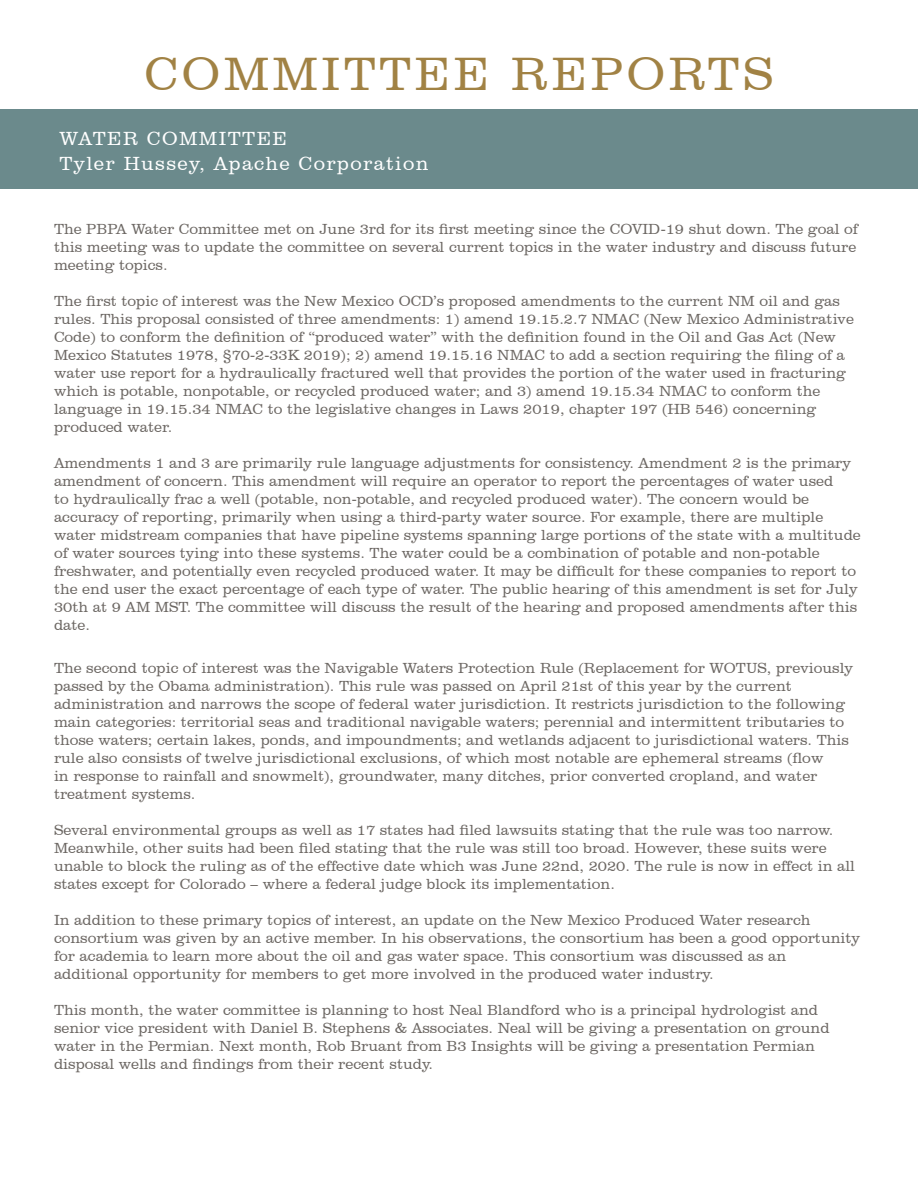
<style>
.page{position:relative;width:918px;height:1188px;background:#fff}
.page>*{position:absolute;margin:0;border:0;box-sizing:border-box;transform-origin:0 0}
.t1{font:300 48px "Clarendon BT";letter-spacing:.07em;color:#a18244}
.t2{font:300 19.5px/25.5px "Clarendon BT";letter-spacing:.07em;color:#fff}
.t3{font:300 15px/18px "Clarendon BT";color:#6c6763}
</style>
<div class="page">
<div style="left:0;top:109px;width:918px;height:80px;background:#6b8a8c"></div>
<p class="t1" style="left:145px;top:45px;width:630px">COMMITTEE REPORTS</p>
<p class="t2" style="left:59px;top:125px;width:371px">WATER COMMITTEE<br>Tyler Hussey, Apache Corporation</p>
<p class="t3" style="left:54px;top:220px;width:805px;text-align:justify">The PBPA Water Committee met on June 3rd for its first meeting since the COVID-19 shut down. The goal of this meeting was to update the committee on several current topics in the water industry and discuss future meeting topics.</p>
<p class="t3" style="left:54px;top:292px;width:802px">The first topic of interest was the New Mexico OCD’s proposed amendments to the current NM oil and gas rules. This proposal consisted of three amendments: 1) amend 19.15.2.7 NMAC (New Mexico Administrative Code) to conform the definition of “produced water” with the definition found in the Oil and Gas Act (New Mexico Statutes 1978, §70-2-33K 2019); 2) amend 19.15.16 NMAC to add a section requiring the filing of a water use report for a hydraulically fractured well that provides the portion of the water used in fracturing which is potable, nonpotable, or recycled produced water; and 3) amend 19.15.34 NMAC to conform the language in 19.15.34 NMAC to the legislative changes in Laws 2019, chapter 197 (HB 546) concerning produced water.</p>
<p class="t3" style="left:54px;top:454px;width:808px">Amendments 1 and 3 are primarily rule language adjustments for consistency. Amendment 2 is the primary amendment of concern. This amendment will require an operator to report the percentages of water used<br>to hydraulically frac a well (potable, non-potable, and recycled produced water). The concern would be accuracy of reporting, primarily when using a third-party water source. For example, there are multiple water midstream companies that have pipeline systems spanning large portions of the state with a multitude of water sources tying into these systems. The water could be a combination of potable and non-potable freshwater, and potentially even recycled produced water. It may be difficult for these companies to report to the end user the exact percentage of each type of water. The public hearing of this amendment is set for July 30th at 9 AM MST. The committee will discuss the result of the hearing and proposed amendments after this date.</p>
<p class="t3" style="left:54px;top:658px;width:801px">The second topic of interest was the Navigable Waters Protection Rule (Replacement for WOTUS, previously passed by the Obama administration). This rule was passed on April 21st of this year by the current administration and narrows the scope of federal water jurisdiction. It restricts jurisdiction to the following main categories: territorial seas and traditional navigable waters; perennial and intermittent tributaries to those waters; certain lakes, ponds, and impoundments; and wetlands adjacent to jurisdictional waters. This rule also consists of twelve jurisdictional exclusions, of which most notable are ephemeral streams (flow<br>in response to rainfall and snowmelt), groundwater, many ditches, prior converted cropland, and water treatment systems.</p>
<p class="t3" style="left:54px;top:820px;width:802px">Several environmental groups as well as 17 states had filed lawsuits stating that the rule was too narrow.<br>Meanwhile, other suits had been filed stating that the rule was still too broad. However, these suits were unable to block the ruling as of the effective date which was June 22nd, 2020. The rule is now in effect in all states except for Colorado – where a federal judge block its implementation.</p>
<p class="t3" style="left:54px;top:910px;width:808px">In addition to these primary topics of interest, an update on the New Mexico Produced Water research consortium was given by an active member. In his observations, the consortium has been a good opportunity for academia to learn more about the oil and gas water space. This consortium was discussed as an additional opportunity for members to get more involved in the produced water industry.</p>
<p class="t3" style="left:54px;top:1000px;width:777px">This month, the water committee is planning to host Neal Blandford who is a principal hydrologist and senior vice president with Daniel B. Stephens &amp; Associates. Neal will be giving a presentation on ground water in the Permian. Next month, Rob Bruant from B3 Insights will be giving a presentation Permian disposal wells and findings from their recent study.</p>
</div>
